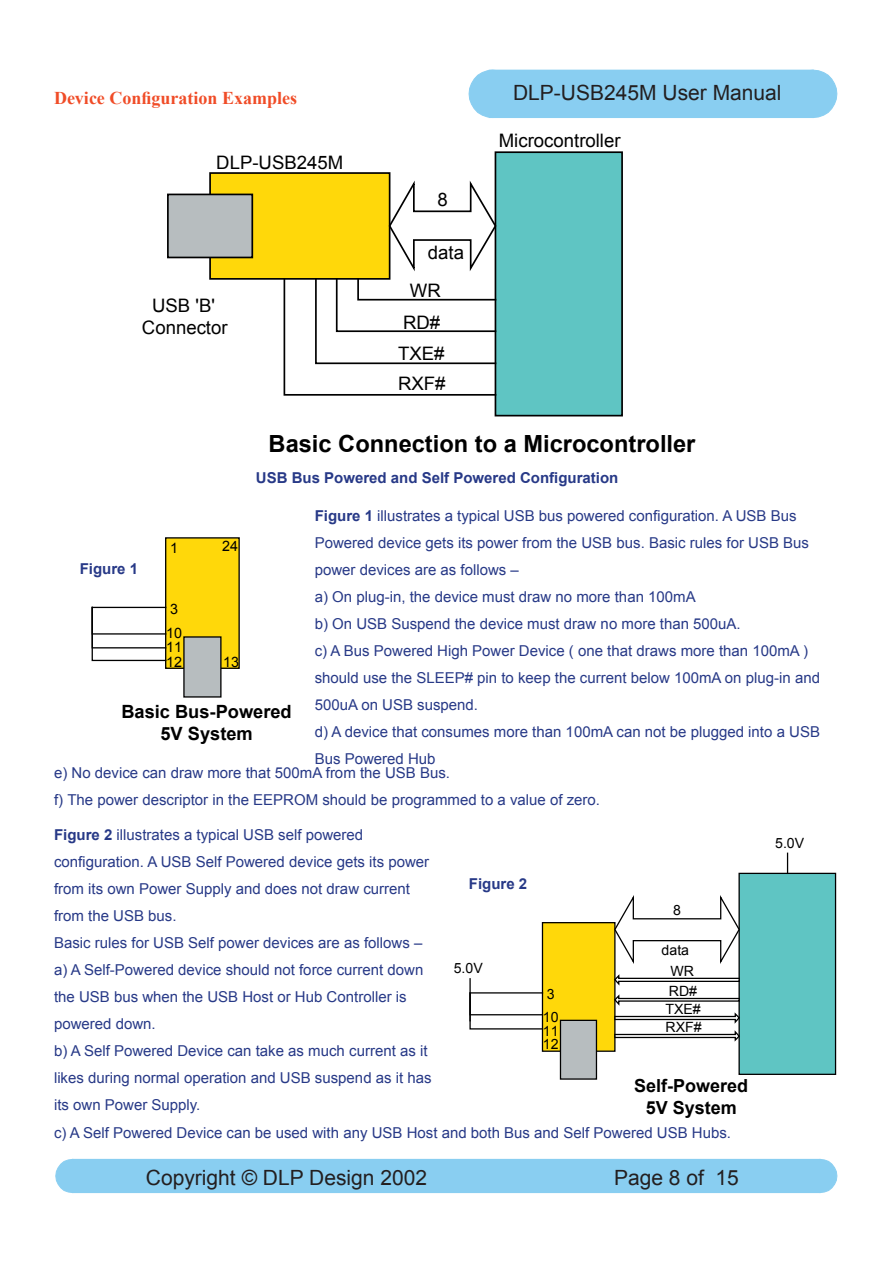
<style>
.page{position:relative;width:893px;height:1263px;background:#fff}
.page>*{position:absolute;margin:0;border:0;box-sizing:border-box;transform-origin:0 0}
.t1{font:700 23.7px "Arial";color:#000}
.t2{font:21px "Arial";color:#231f20}
.t3{font:18.6px/22.5px "Arial";color:#000;text-align:center}
.t4{font:700 18.3px/21.8px "Arial";color:#000;text-align:center}
.t5{font:700 18px "Times New Roman";color:#f04c27}
.t6{font:700 18px/21.5px "Arial";color:#000;text-align:center}
.t7{font:15px/27px "Arial";color:#273987}
.heading_6{font:700 15px "Arial";color:#273987}
.t8{font:14.4px/24.8px "Arial";color:#000}
.t9{font:14.1px/18.1px "Arial";color:#000}
.s1{font-weight:700}
</style>
<div class="page">
<svg style="left:55px;top:1159px;width:18px;height:34px"></svg>
<svg style="left:820px;top:1159px;width:17px;height:34px"></svg>
<div style="left:73px;top:1159px;width:747px;height:33px;background:#89cef1"></div>
<div style="left:73px;top:1159px;width:747px;height:34px;border:1px solid #89cef1"></div>
<svg style="left:469px;top:70px;width:20px;height:48px"></svg>
<svg style="left:813px;top:70px;width:24px;height:48px"></svg>
<div style="left:489px;top:70px;width:324px;height:48px;background:#89cef1"></div>
<div style="left:166px;top:538px;width:73px;height:130px;background:#ffd80a"></div>
<div style="left:165px;top:537px;width:75px;height:132px;border:1px solid #000"></div>
<div style="left:184px;top:637px;width:37px;height:60px;background:#b7bdbf"></div>
<div style="left:183px;top:636px;width:39px;height:62px;border:1px solid #000"></div>
<svg style="left:91px;top:606px;width:76px;height:56px"></svg>
<div style="left:92px;top:607px;width:74px;height:28px;border:1px solid #000"></div>
<div style="left:542px;top:923px;width:73px;height:128px;background:#ffd80a"></div>
<div style="left:542px;top:922px;width:73px;height:130px;border:1px solid #000"></div>
<div style="left:560px;top:1020px;width:36px;height:59px;background:#b7bdbf"></div>
<div style="left:560px;top:1020px;width:37px;height:60px;border:1px solid #000"></div>
<div style="left:739px;top:873px;width:96px;height:201px;background:#5fc5c3"></div>
<div style="left:738px;top:873px;width:98px;height:202px;border:1px solid #000"></div>
<svg style="left:613px;top:892px;width:127px;height:74px"></svg>
<svg style="left:613px;top:973px;width:127px;height:14px"></svg>
<svg style="left:613px;top:993px;width:127px;height:50px"></svg>
<svg style="left:787px;top:853px;width:1px;height:20px"></svg>
<svg style="left:469px;top:977px;width:75px;height:53px"></svg>
<div style="left:210px;top:173px;width:180px;height:106px;background:#ffd80a"></div>
<div style="left:209px;top:172px;width:181px;height:108px;border:2px solid #000"></div>
<div style="left:168px;top:194px;width:84px;height:63px;background:#b7bdbf"></div>
<div style="left:167px;top:194px;width:86px;height:64px;border:2px solid #000"></div>
<div style="left:495px;top:152px;width:127px;height:264px;background:#5fc5c3"></div>
<div style="left:495px;top:151px;width:128px;height:265px;border:2px solid #000"></div>
<svg style="left:283px;top:177px;width:214px;height:219px"></svg>
<p class="t5" style="left:54px;top:85px;width:244px">Device Configuration Examples</p>
<p class="t3" style="left:216px;top:151px;width:128px">DLP-USB245M</p>
<p class="t3" style="left:142px;top:294px;width:87px">USB 'B'<br>Connector</p>
<p class="t3" style="left:437px;top:189px;width:12px">8</p>
<p class="t3" style="left:428px;top:242px;width:38px">data</p>
<p class="t3" style="left:410px;top:280px;width:32px">WR</p>
<p class="t3" style="left:398px;top:307px;width:48px;line-height:31.5px;text-align:left">RD#<br>TXE#</p>
<p class="t3" style="left:398px;top:372px;width:49px">RXF#</p>
<h2 class="t2" style="left:513px;top:79px;width:270px">DLP-USB245M User Manual</h2>
<p class="t3" style="left:499px;top:130px;width:123px">Microcontroller</p>
<p class="t1" style="left:269px;top:428px;width:428px">Basic Connection to a Microcontroller</p>
<p class="heading_6" style="left:256px;top:468px;width:364px">USB Bus Powered and Self Powered Configuration</p>
<p class="t7" style="left:315px;top:502px;width:496px"><span class="s1">Figure 1</span> illustrates a typical USB bus powered configuration. A USB Bus<br>Powered device gets its power from the USB bus. Basic rules for USB Bus power devices are as follows –</p>
<p class="t7" style="left:315px;top:583px;width:382px">a) On plug-in, the device must draw no more than 100mA</p>
<p class="t7" style="left:315px;top:610px;width:428px">b) On USB Suspend the device must draw no more than 500uA.</p>
<p class="t7" style="left:315px;top:637px;width:507px">c) A Bus Powered High Power Device ( one that draws more than 100mA ) should use the SLEEP# pin to keep the current below 100mA on plug-in and<br>500uA on USB suspend.</p>
<p class="t7" style="left:315px;top:718px;width:507px">d) A device that consumes more than 100mA can not be plugged into a USB<br>Bus Powered Hub</p>
<p class="t8" style="left:222px;top:534px;width:17px">24</p>
<p class="t8" style="left:170px;top:535px;width:9px">1</p>
<p class="heading_6" style="left:80px;top:559px;width:60px">Figure 1</p>
<p class="t8" style="left:166px;top:596px;width:17px">3<br>10</p>
<p class="t8" style="left:166px;top:635px;width:17px">11</p>
<p class="t8" style="left:166px;top:649px;width:17px">12</p>
<p class="t8" style="left:223px;top:649px;width:17px">13</p>
<p class="t4" style="left:121px;top:701px;width:172px">Basic Bus-Powered<br>5V System</p>
<p class="t7" style="left:54px;top:759px;width:398px">e) No device can draw more that 500mA from the USB Bus.</p>
<p class="t7" style="left:54px;top:786px;width:548px">f) The power descriptor in the EEPROM should be programmed to a value of zero.</p>
<p class="t7" style="left:54px;top:821px;width:377px"><span class="s1">Figure 2</span> illustrates a typical USB self powered configuration. A USB Self Powered device gets its power from its own Power Supply and does not draw current from the USB bus.</p>
<p class="t7" style="left:54px;top:929px;width:370px">Basic rules for USB Self power devices are as follows –</p>
<p class="t7" style="left:54px;top:956px;width:371px">a) A Self-Powered device should not force current down the USB bus when the USB Host or Hub Controller is powered down.</p>
<p class="t7" style="left:54px;top:1037px;width:379px">b) A Self Powered Device can take as much current as it likes during normal operation and USB suspend as it has its own Power Supply.</p>
<p class="t7" style="left:54px;top:1119px;width:678px">c) A Self Powered Device can be used with any USB Host and both Bus and Self Powered USB Hubs.</p>
<p class="heading_6" style="left:469px;top:874px;width:60px">Figure 2</p>
<p class="t9" style="left:673px;top:901px;width:9px">8</p>
<p class="t9" style="left:662px;top:941px;width:29px">data</p>
<p class="t9" style="left:665px;top:982px;width:38px">RD#<br>TXE#<br>RXF#</p>
<p class="t9" style="left:454px;top:959px;width:31px">5.0V</p>
<p class="t9" style="left:671px;top:962px;width:25px">WR</p>
<p class="t9" style="left:543px;top:982px;width:17px;line-height:23.1px">3<br>10</p>
<p class="t9" style="left:543px;top:1022px;width:17px">11</p>
<p class="t9" style="left:543px;top:1035px;width:17px">12</p>
<p class="t6" style="left:634px;top:1076px;width:115px">Self-Powered<br>5V System</p>
<h2 class="t2" style="left:146px;top:1163px;width:283px">Copyright © DLP Design 2002</h2>
<h2 class="t2" style="left:614px;top:1163px;width:126px">Page 8 of 15</h2>
<p class="t9" style="left:775px;top:834px;width:31px">5.0V</p>
</div>
